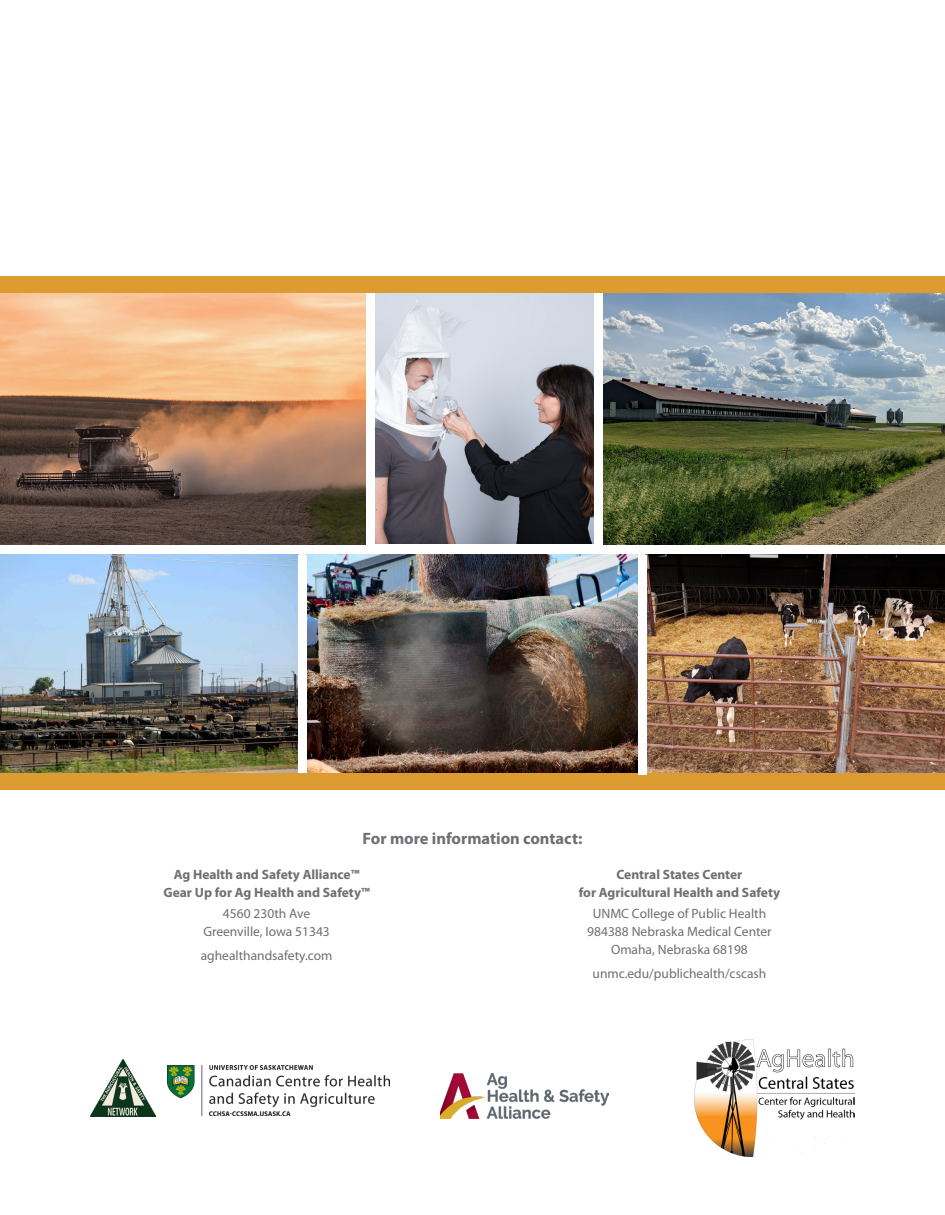
<style>
.page{position:relative;width:945px;height:1215px;background:#fff}
.page>*{position:absolute;margin:0;border:0;box-sizing:border-box;transform-origin:0 0}
.t1{font:700 16.5px "Myriad Pro";color:#6d6f72}
.t2{font:13.5px "Myriad Pro";color:#6d6f72}
.t3{font:700 13.5px "Myriad Pro";color:#6d6f72}
</style>
<div class="page">
<img style="left:306px;top:554px;width:332px;height:219px">
<img style="left:603px;top:292px;width:342px;height:253px">
<img style="left:0;top:554px;width:299px;height:219px">
<img style="left:375px;top:292px;width:219px;height:251px">
<img style="left:0;top:292px;width:366px;height:253px">
<img style="left:441px;top:1073px;width:167px;height:45px">
<img style="left:90px;top:1060px;width:66px;height:56px">
<img style="left:168px;top:1065px;width:221px;height:51px">
<img style="left:694px;top:1039px;width:161px;height:118px">
<img style="left:645px;top:554px;width:300px;height:219px">
<div style="left:299px;top:555px;width:8px;height:219px;background:#fff"></div>
<div style="left:0;top:276px;width:945px;height:16px;background:#dd9c32"></div>
<div style="left:0;top:773px;width:945px;height:16px;background:#dd9c32"></div>
<div style="left:638px;top:555px;width:9px;height:219px;background:#fff"></div>
<p class="t1" style="left:363px;top:828px;width:221px">For more information contact:</p>
<p class="t3" style="left:174px;top:866px;width:187px">Ag Health and Safety Alliance™</p>
<p class="t3" style="left:163px;top:884px;width:208px">Gear Up for Ag Health and Safety™</p>
<p class="t2" style="left:223px;top:905px;width:89px">4560 230th Ave</p>
<p class="t2" style="left:203px;top:923px;width:128px">Greenville, Iowa 51343</p>
<p class="t2" style="left:201px;top:947px;width:133px">aghealthandsafety.com</p>
<p class="t3" style="left:617px;top:866px;width:127px">Central States Center</p>
<p class="t3" style="left:579px;top:884px;width:203px">for Agricultural Health and Safety</p>
<p class="t2" style="left:593px;top:905px;width:175px">UNMC College of Public Health</p>
<p class="t2" style="left:587px;top:923px;width:186px">984388 Nebraska Medical Center</p>
<p class="t2" style="left:611px;top:941px;width:138px">Omaha, Nebraska 68198</p>
<p class="t2" style="left:593px;top:965px;width:175px">unmc.edu/publichealth/cscash</p>
</div>
